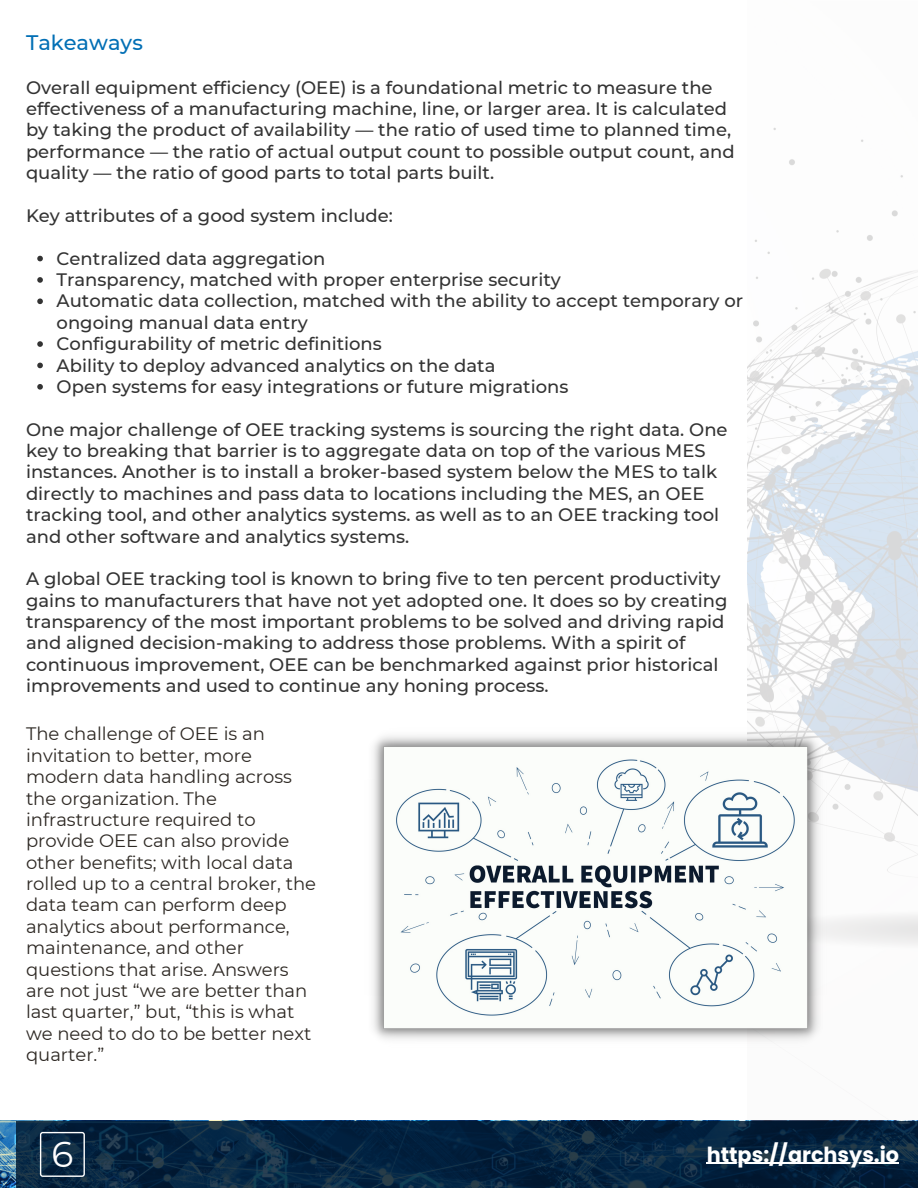
<style>
.page{position:relative;width:918px;height:1188px;background:#fff}
.page>*{position:absolute;margin:0;border:0;box-sizing:border-box;transform-origin:0 0}
.t1{font:36px "Montserrat";color:#fff}
.t2{font:500 21px "Montserrat";color:#026fb5}
.t3{font:700 20.85px "Poppins";color:#fff}
.t4{font:500 18px/21.3px "Montserrat";color:#333}
.t5{font:18px/21.3px "Montserrat";color:#2d2823}
</style>
<div class="page">
<svg style="left:16px;top:1121px;width:902px;height:67px;background:#072540"></svg>
<img style="left:748px;top:128px;width:170px;height:817px">
<hr style="left:707px;top:1163px;width:192px;height:1px;background:#fff">
<svg style="left:37px;top:256px;width:6px;height:5px"></svg>
<svg style="left:37px;top:277px;width:6px;height:6px"></svg>
<svg style="left:37px;top:298px;width:6px;height:6px"></svg>
<svg style="left:37px;top:341px;width:6px;height:6px"></svg>
<svg style="left:37px;top:363px;width:6px;height:5px"></svg>
<svg style="left:37px;top:384px;width:6px;height:6px"></svg>
<svg style="left:40px;top:1132px;width:45px;height:45px;background:#254057"></svg>
<img style="left:373px;top:727px;width:453px;height:316px">
<p class="t2" style="left:26px;top:30px;width:118px">Takeaways</p>
<p class="t4" style="left:26px;top:77px;width:710px">Overall equipment efficiency (OEE) is a foundational metric to measure the effectiveness of a manufacturing machine, line, or larger area. It is calculated by taking the product of availability — the ratio of used time to planned time, performance — the ratio of actual output count to possible output count, and quality — the ratio of good parts to total parts built.</p>
<p class="t4" style="left:26px;top:205px;width:368px">Key attributes of a good system include:</p>
<p class="t4" style="left:57px;top:248px;width:688px">Centralized data aggregation<br>Transparency, matched with proper enterprise security<br>Automatic data collection, matched with the ability to accept temporary or ongoing manual data entry<br>Configurability of metric definitions<br>Ability to deploy advanced analytics on the data<br>Open systems for easy integrations or future migrations</p>
<p class="t4" style="left:26px;top:419px;width:703px">One major challenge of OEE tracking systems is sourcing the right data. One key to breaking that barrier is to aggregate data on top of the various MES instances. Another is to install a broker-based system below the MES to talk directly to machines and pass data to locations including the MES, an OEE tracking tool, and other analytics systems. as well as to an OEE tracking tool and other software and analytics systems.</p>
<p class="t4" style="left:26px;top:568px;width:703px">A global OEE tracking tool is known to bring five to ten percent productivity gains to manufacturers that have not yet adopted one. It does so by creating transparency of the most important problems to be solved and driving rapid and aligned decision-making to address those problems. With a spirit of continuous improvement, OEE can be benchmarked against prior historical improvements and used to continue any honing process.</p>
<p class="t5" style="left:26px;top:723px;width:292px">The challenge of OEE is an invitation to better, more modern data handling across the organization. The infrastructure required to provide OEE can also provide other benefits; with local data rolled up to a central broker, the data team can perform deep analytics about performance, maintenance, and other questions that arise. Answers are not just “we are better than last quarter,” but, “this is what we need to do to be better next quarter.”</p>
<h1 class="t1" style="left:52px;top:1132px;width:23px">6</h1>
<p class="t3" style="left:707px;top:1140px;width:194px">https://archsys.io</p>
</div>
